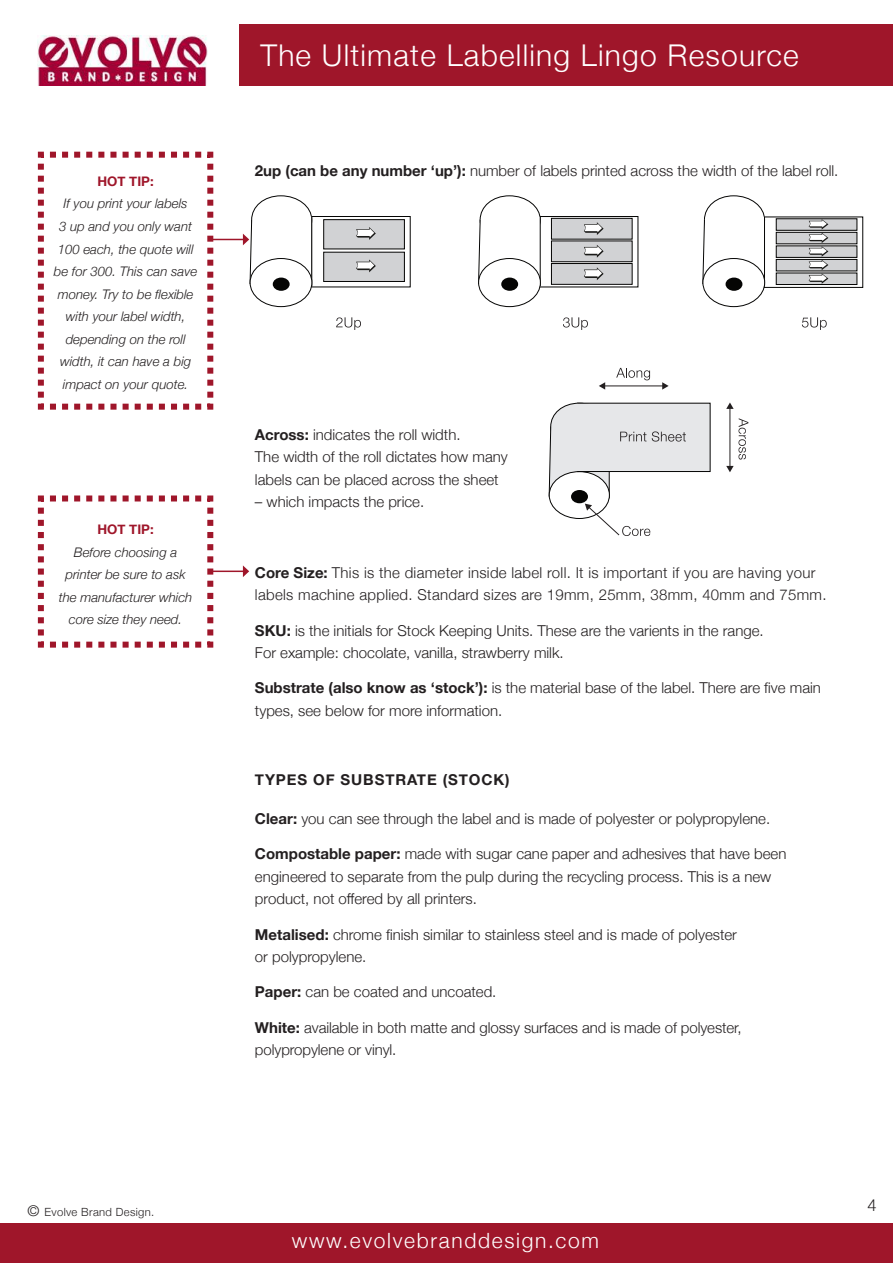
<style>
.page{position:relative;width:893px;height:1263px;background:#fff}
.page>*{position:absolute;margin:0;border:0;box-sizing:border-box;transform-origin:0 0}
.t1{font:300 30px "Helvetica Neue";letter-spacing:.04em;color:#fff}
.t2{font:300 21px "Helvetica Neue";letter-spacing:.08em;color:#fff}
.t3{font:300 16.5px "Helvetica Neue";color:#231f20}
.t4{font:300 15px/22.5px "Helvetica Neue";color:#231f20}
.t5{font:300 15px/22.5px "Helvetica Neue";letter-spacing:.02em;color:#231f20}
.t6{font:700 15px "Helvetica Neue";letter-spacing:.06em;color:#231f20}
.t7{font:italic 300 13.2px/22.5px "Helvetica Neue";color:#231f20;text-align:center}
.t8{font:700 13.2px "Helvetica Neue";color:#9f162a}
.t9{font:300 11.25px "Helvetica Neue";letter-spacing:.03em;color:#231f20}
.s1{font-weight:700}
</style>
<div class="page">
<div style="left:0;top:1223px;width:893px;height:40px;background:#9f162a"></div>
<div style="left:239px;top:24px;width:654px;height:61px;background:#9f162a"></div>
<img style="left:38px;top:35px;width:169px;height:50px">
<svg style="left:336px;top:317px;width:25px;height:13px"></svg>
<svg style="left:563px;top:317px;width:25px;height:13px"></svg>
<svg style="left:802px;top:317px;width:25px;height:13px"></svg>
<div style="left:311px;top:216px;width:99px;height:71px;border:1px solid #050504"></div>
<div style="left:324px;top:220px;width:80px;height:29px;background:#d1d2d4"></div>
<div style="left:324px;top:219px;width:81px;height:30px;border:1px solid #050504"></div>
<svg style="left:356px;top:227px;width:20px;height:13px"></svg>
<div style="left:324px;top:252px;width:80px;height:29px;background:#d1d2d4"></div>
<div style="left:324px;top:252px;width:81px;height:30px;border:1px solid #050504"></div>
<svg style="left:356px;top:259px;width:20px;height:13px"></svg>
<div style="left:539px;top:216px;width:99px;height:71px;border:1px solid #050504"></div>
<div style="left:551px;top:218px;width:81px;height:21px;background:#d1d2d4"></div>
<div style="left:551px;top:218px;width:81px;height:21px;border:1px solid #050504"></div>
<svg style="left:584px;top:222px;width:20px;height:13px"></svg>
<div style="left:551px;top:241px;width:81px;height:21px;background:#d1d2d4"></div>
<div style="left:551px;top:241px;width:81px;height:21px;border:1px solid #050504"></div>
<svg style="left:584px;top:245px;width:20px;height:13px"></svg>
<div style="left:551px;top:263px;width:81px;height:21px;background:#d1d2d4"></div>
<div style="left:551px;top:263px;width:81px;height:21px;border:1px solid #050504"></div>
<svg style="left:584px;top:267px;width:20px;height:13px"></svg>
<div style="left:764px;top:217px;width:99px;height:71px;border:1px solid #050504"></div>
<svg style="left:702px;top:216px;width:63px;height:70px"></svg>
<div style="left:703px;top:258px;width:62px;height:49px;background:#fff;border-radius:50%"></div>
<div style="left:703px;top:258px;width:62px;height:49px;border:1px solid #050504;border-radius:50%"></div>
<div style="left:725px;top:278px;width:17px;height:13px;background:#050504;border-radius:50%"></div>
<svg style="left:478px;top:216px;width:63px;height:62px"></svg>
<div style="left:479px;top:258px;width:61px;height:49px;background:#fff;border-radius:50%"></div>
<div style="left:478px;top:258px;width:63px;height:49px;border:1px solid #050504;border-radius:50%"></div>
<div style="left:501px;top:278px;width:17px;height:13px;background:#050504;border-radius:50%"></div>
<div style="left:273px;top:278px;width:17px;height:13px;background:#050504;border-radius:50%"></div>
<div style="left:776px;top:219px;width:81px;height:11px;background:#d1d2d4"></div>
<div style="left:776px;top:232px;width:81px;height:12px;background:#d1d2d4"></div>
<div style="left:776px;top:232px;width:81px;height:12px;border:1px solid #050504"></div>
<div style="left:776px;top:246px;width:81px;height:11px;background:#d1d2d4"></div>
<div style="left:776px;top:246px;width:81px;height:12px;border:1px solid #050504"></div>
<div style="left:776px;top:259px;width:81px;height:12px;background:#d1d2d4"></div>
<div style="left:776px;top:259px;width:81px;height:12px;border:1px solid #050504"></div>
<div style="left:776px;top:273px;width:81px;height:11px;background:#d1d2d4"></div>
<div style="left:776px;top:273px;width:81px;height:12px;border:1px solid #050504"></div>
<svg style="left:809px;top:219px;width:19px;height:65px"></svg>
<svg style="left:549px;top:403px;width:61px;height:88px;background:#d8d9db"></svg>
<div style="left:549px;top:472px;width:60px;height:46px;background:#fff;border-radius:50%"></div>
<div style="left:549px;top:471px;width:61px;height:48px;border:1px solid #050504;border-radius:50%"></div>
<div style="left:571px;top:490px;width:17px;height:13px;background:#050504;border-radius:50%"></div>
<div style="left:577px;top:403px;width:133px;height:69px;background:#e6e7e9;border:1px solid #050504"></div>
<svg style="left:616px;top:368px;width:34px;height:12px"></svg>
<svg style="left:620px;top:432px;width:26px;height:9px"></svg>
<svg style="left:652px;top:431px;width:34px;height:11px"></svg>
<svg style="left:738px;top:418px;width:10px;height:42px"></svg>
<hr style="left:730px;top:408px;width:1px;height:59px;background:#231f20">
<svg style="left:726px;top:402px;width:8px;height:7px"></svg>
<svg style="left:726px;top:466px;width:8px;height:6px"></svg>
<hr style="left:604px;top:386px;width:59px;height:1px;background:#231f20">
<svg style="left:599px;top:382px;width:6px;height:8px"></svg>
<svg style="left:662px;top:382px;width:7px;height:8px"></svg>
<svg style="left:585px;top:504px;width:65px;height:32px"></svg>
<svg style="left:37px;top:151px;width:179px;height:259px"></svg>
<svg style="left:37px;top:495px;width:179px;height:153px"></svg>
<hr style="left:209px;top:239px;width:35px;height:1px;background:#9f162a">
<svg style="left:243px;top:216px;width:69px;height:70px"></svg>
<hr style="left:209px;top:570px;width:35px;height:2px;background:#9f162a">
<svg style="left:243px;top:565px;width:6px;height:12px"></svg>
<p class="t8" style="left:97px;top:171px;width:58px">HOT TIP:</p>
<p class="t7" style="left:54px;top:192px;width:145px">If you print your labels<br>3 up and you only want<br>100 each, the quote will be for 300. This can save money. Try to be flexible with your label width, depending on the roll width, it can have a big impact on your quote.</p>
<p class="t8" style="left:97px;top:519px;width:58px">HOT TIP:</p>
<p class="t7" style="left:59px;top:540px;width:135px">Before choosing a printer be sure to ask the manufacturer which core size they need.</p>
<h1 class="t1" style="left:260px;top:31px;width:540px">The Ultimate Labelling Lingo Resource</h1>
<p class="t4" style="left:255px;top:159px;width:585px"><span class="s1">2up (can be any number ‘up’):</span> number of labels printed across the width of the label roll.</p>
<p class="t4" style="left:255px;top:422px;width:254px"><span class="s1">Across:</span> indicates the roll width.<br>The width of the roll dictates how many labels can be placed across the sheet</p>
<p class="t4" style="left:255px;top:489px;width:171px">– which impacts the price.</p>
<p class="t5" style="left:255px;top:560px;width:573px"><span class="s1">Core Size:</span> This is the diameter inside label roll. It is important if you are having your labels machine applied. Standard sizes are 19mm, 25mm, 38mm, 40mm and 75mm.</p>
<p class="t4" style="left:255px;top:618px;width:510px"><span class="s1">SKU:</span> is the initials for Stock Keeping Units. These are the varients in the range.<br>For example: chocolate, vanilla, strawberry milk.</p>
<p class="t4" style="left:255px;top:676px;width:567px"><span class="s1">Substrate (also know as ‘stock’):</span> is the material base of the label. There are five main types, see below for more information.</p>
<p class="t6" style="left:255px;top:767px;width:256px">TYPES OF SUBSTRATE (STOCK)</p>
<p class="t4" style="left:255px;top:806px;width:517px"><span class="s1">Clear:</span> you can see through the label and is made of polyester or polypropylene.</p>
<p class="t4" style="left:255px;top:842px;width:533px"><span class="s1">Compostable paper:</span> made with sugar cane paper and adhesives that have been engineered to separate from the pulp during the recycling process. This is a new product, not offered by all printers.</p>
<p class="t4" style="left:255px;top:922px;width:483px"><span class="s1">Metalised:</span> chrome finish similar to stainless steel and is made of polyester or polypropylene.</p>
<p class="t4" style="left:255px;top:980px;width:243px"><span class="s1">Paper:</span> can be coated and uncoated.</p>
<p class="t4" style="left:255px;top:1015px;width:488px"><span class="s1">White:</span> available in both matte and glossy surfaces and is made of polyester, polypropylene or vinyl.</p>
<p class="t4" style="left:28px;top:1198px;width:13px">©</p>
<p class="t3" style="left:868px;top:1192px;width:11px">4</p>
<p class="t9" style="left:45px;top:1203px;width:111px">Evolve Brand Design.</p>
<h2 class="t2" style="left:292px;top:1224px;width:309px">www.evolvebranddesign.com</h2>
</div>
